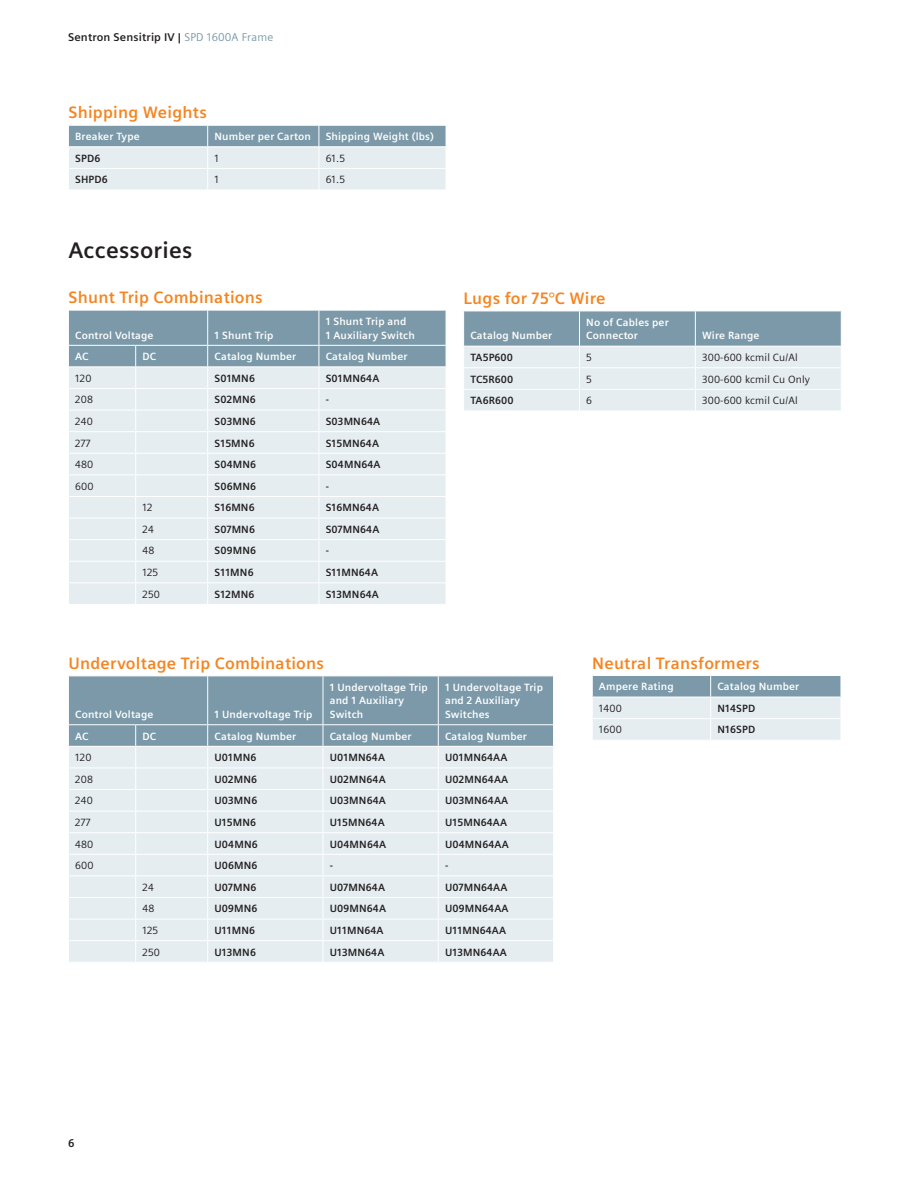
<style>
.page{position:relative;width:918px;height:1188px;background:#fff}
.page>*{position:absolute;margin:0;border:0;box-sizing:border-box;transform-origin:0 0}
._03__Body_text__9pt{font:700 22.5px "Siemens Sans";letter-spacing:.015em;color:#231f20}
._03__Body_text__9pt-2{font:700 16.5px "Siemens Sans";letter-spacing:.015em;color:#f58520}
._00__Header__footer{font:700 11.25px "Siemens Sans";letter-spacing:.015em;color:#231f20}
._03__Body_text__9pt-3{font:700 10.5px "Siemens Sans";letter-spacing:.015em;color:#231f20}
._03__Body_text__9pt-4{font:700 10.5px/13.6px "Siemens Sans";letter-spacing:.015em;color:#fff}
._03__Body_text__9pt-5{font:10.5px "Siemens Sans";letter-spacing:.015em;color:#231f20}
.s1{font-weight:400;color:#7b99a9}
</style>
<div class="page">
<svg style="left:68px;top:125px;width:378px;height:65px;background:#c5d4db"></svg>
<svg style="left:68px;top:310px;width:378px;height:294px;background:#d5e0e5"></svg>
<svg style="left:463px;top:311px;width:379px;height:100px;background:#c2d1d9"></svg>
<svg style="left:68px;top:676px;width:486px;height:286px;background:#cdd9e0"></svg>
<svg style="left:592px;top:675px;width:249px;height:65px;background:#c5d3db"></svg>
<p class="_00__Header__footer" style="left:68px;top:31px;width:207px">Sentron Sensitrip IV | <span class="s1">SPD 1600A Frame</span></p>
<p class="_03__Body_text__9pt-2" style="left:68px;top:103px;width:140px">Shipping Weights</p>
<p class="_03__Body_text__9pt-4" style="left:75px;top:130px;width:66px">Breaker Type</p>
<p class="_03__Body_text__9pt-4" style="left:214px;top:130px;width:98px">Number per Carton</p>
<p class="_03__Body_text__9pt-4" style="left:326px;top:130px;width:110px">Shipping Weight (lbs)</p>
<p class="_03__Body_text__9pt-3" style="left:75px;top:152px;width:27px">SPD6</p>
<p class="_03__Body_text__9pt-5" style="left:214px;top:152px;width:6px">1</p>
<p class="_03__Body_text__9pt-5" style="left:326px;top:152px;width:21px">61.5</p>
<p class="_03__Body_text__9pt-3" style="left:75px;top:174px;width:34px">SHPD6</p>
<p class="_03__Body_text__9pt-5" style="left:214px;top:174px;width:6px">1</p>
<p class="_03__Body_text__9pt-5" style="left:326px;top:174px;width:21px">61.5</p>
<p class="_03__Body_text__9pt" style="left:68px;top:238px;width:126px">Accessories</p>
<p class="_03__Body_text__9pt-2" style="left:68px;top:288px;width:196px">Shunt Trip Combinations</p>
<p class="_03__Body_text__9pt-4" style="left:75px;top:328px;width:80px">Control Voltage</p>
<p class="_03__Body_text__9pt-4" style="left:214px;top:328px;width:60px">1 Shunt Trip</p>
<p class="_03__Body_text__9pt-4" style="left:326px;top:315px;width:91px">1 Shunt Trip and<br>1 Auxiliary Switch</p>
<p class="_03__Body_text__9pt-4" style="left:75px;top:350px;width:15px">AC</p>
<p class="_03__Body_text__9pt-4" style="left:142px;top:350px;width:15px">DC</p>
<p class="_03__Body_text__9pt-4" style="left:214px;top:350px;width:83px">Catalog Number</p>
<p class="_03__Body_text__9pt-4" style="left:326px;top:350px;width:83px">Catalog Number</p>
<p class="_03__Body_text__9pt-5" style="left:75px;top:372px;width:18px">120</p>
<p class="_03__Body_text__9pt-3" style="left:214px;top:372px;width:42px">S01MN6</p>
<p class="_03__Body_text__9pt-3" style="left:326px;top:372px;width:55px">S01MN64A</p>
<p class="_03__Body_text__9pt-5" style="left:75px;top:394px;width:19px">208</p>
<p class="_03__Body_text__9pt-3" style="left:214px;top:394px;width:43px">S02MN6</p>
<p class="_03__Body_text__9pt-3" style="left:326px;top:394px;width:5px">-</p>
<p class="_03__Body_text__9pt-5" style="left:75px;top:415px;width:19px">240</p>
<p class="_03__Body_text__9pt-3" style="left:214px;top:415px;width:43px">S03MN6</p>
<p class="_03__Body_text__9pt-3" style="left:326px;top:415px;width:56px">S03MN64A</p>
<p class="_03__Body_text__9pt-5" style="left:75px;top:437px;width:17px">277</p>
<p class="_03__Body_text__9pt-3" style="left:214px;top:437px;width:42px">S15MN6</p>
<p class="_03__Body_text__9pt-3" style="left:326px;top:437px;width:55px">S15MN64A</p>
<p class="_03__Body_text__9pt-5" style="left:75px;top:459px;width:20px">480</p>
<p class="_03__Body_text__9pt-3" style="left:214px;top:459px;width:43px">S04MN6</p>
<p class="_03__Body_text__9pt-3" style="left:326px;top:459px;width:56px">S04MN64A</p>
<p class="_03__Body_text__9pt-5" style="left:75px;top:480px;width:20px">600</p>
<p class="_03__Body_text__9pt-3" style="left:214px;top:480px;width:43px">S06MN6</p>
<p class="_03__Body_text__9pt-3" style="left:326px;top:480px;width:5px">-</p>
<p class="_03__Body_text__9pt-5" style="left:142px;top:502px;width:12px">12</p>
<p class="_03__Body_text__9pt-3" style="left:214px;top:502px;width:42px">S16MN6</p>
<p class="_03__Body_text__9pt-3" style="left:326px;top:502px;width:55px">S16MN64A</p>
<p class="_03__Body_text__9pt-5" style="left:142px;top:523px;width:13px">24</p>
<p class="_03__Body_text__9pt-3" style="left:214px;top:523px;width:42px">S07MN6</p>
<p class="_03__Body_text__9pt-3" style="left:326px;top:523px;width:55px">S07MN64A</p>
<p class="_03__Body_text__9pt-5" style="left:142px;top:545px;width:14px">48</p>
<p class="_03__Body_text__9pt-3" style="left:214px;top:545px;width:43px">S09MN6</p>
<p class="_03__Body_text__9pt-3" style="left:326px;top:545px;width:5px">-</p>
<p class="_03__Body_text__9pt-5" style="left:142px;top:567px;width:17px">125</p>
<p class="_03__Body_text__9pt-3" style="left:214px;top:566px;width:41px">S11MN6</p>
<p class="_03__Body_text__9pt-3" style="left:326px;top:566px;width:54px">S11MN64A</p>
<p class="_03__Body_text__9pt-5" style="left:142px;top:588px;width:19px">250</p>
<p class="_03__Body_text__9pt-3" style="left:214px;top:588px;width:41px">S12MN6</p>
<p class="_03__Body_text__9pt-3" style="left:326px;top:588px;width:55px">S13MN64A</p>
<p class="_03__Body_text__9pt-2" style="left:464px;top:289px;width:144px">Lugs for 75°C Wire</p>
<p class="_03__Body_text__9pt-4" style="left:470px;top:329px;width:83px">Catalog Number</p>
<p class="_03__Body_text__9pt-4" style="left:586px;top:315px;width:84px">No of Cables per<br>Connector</p>
<p class="_03__Body_text__9pt-4" style="left:702px;top:329px;width:59px">Wire Range</p>
<p class="_03__Body_text__9pt-3" style="left:470px;top:351px;width:44px">TA5P600</p>
<p class="_03__Body_text__9pt-5" style="left:586px;top:351px;width:7px">5</p>
<p class="_03__Body_text__9pt-5" style="left:702px;top:351px;width:97px">300-600 kcmil Cu/Al</p>
<p class="_03__Body_text__9pt-3" style="left:470px;top:373px;width:45px">TC5R600</p>
<p class="_03__Body_text__9pt-5" style="left:586px;top:373px;width:7px">5</p>
<p class="_03__Body_text__9pt-5" style="left:702px;top:373px;width:110px">300-600 kcmil Cu Only</p>
<p class="_03__Body_text__9pt-3" style="left:470px;top:395px;width:45px">TA6R600</p>
<p class="_03__Body_text__9pt-5" style="left:586px;top:395px;width:7px">6</p>
<p class="_03__Body_text__9pt-5" style="left:702px;top:395px;width:97px">300-600 kcmil Cu/Al</p>
<p class="_03__Body_text__9pt-2" style="left:68px;top:654px;width:257px">Undervoltage Trip Combinations</p>
<p class="_03__Body_text__9pt-4" style="left:75px;top:708px;width:80px">Control Voltage</p>
<p class="_03__Body_text__9pt-4" style="left:214px;top:708px;width:99px">1 Undervoltage Trip</p>
<p class="_03__Body_text__9pt-4" style="left:330px;top:680px;width:99px">1 Undervoltage Trip and 1 Auxiliary<br>Switch</p>
<p class="_03__Body_text__9pt-4" style="left:445px;top:680px;width:99px">1 Undervoltage Trip and 2 Auxiliary<br>Switches</p>
<p class="_03__Body_text__9pt-4" style="left:75px;top:729px;width:15px">AC</p>
<p class="_03__Body_text__9pt-4" style="left:142px;top:729px;width:15px">DC</p>
<p class="_03__Body_text__9pt-4" style="left:214px;top:729px;width:83px">Catalog Number</p>
<p class="_03__Body_text__9pt-4" style="left:330px;top:729px;width:83px">Catalog Number</p>
<p class="_03__Body_text__9pt-4" style="left:445px;top:729px;width:83px">Catalog Number</p>
<p class="_03__Body_text__9pt-5" style="left:75px;top:752px;width:18px">120</p>
<p class="_03__Body_text__9pt-3" style="left:214px;top:752px;width:43px">U01MN6</p>
<p class="_03__Body_text__9pt-3" style="left:330px;top:752px;width:57px">U01MN64A</p>
<p class="_03__Body_text__9pt-3" style="left:445px;top:752px;width:64px">U01MN64AA</p>
<p class="_03__Body_text__9pt-5" style="left:75px;top:773px;width:19px">208</p>
<p class="_03__Body_text__9pt-3" style="left:214px;top:773px;width:44px">U02MN6</p>
<p class="_03__Body_text__9pt-3" style="left:330px;top:773px;width:58px">U02MN64A</p>
<p class="_03__Body_text__9pt-3" style="left:445px;top:773px;width:65px">U02MN64AA</p>
<p class="_03__Body_text__9pt-5" style="left:75px;top:795px;width:19px">240</p>
<p class="_03__Body_text__9pt-3" style="left:214px;top:795px;width:44px">U03MN6</p>
<p class="_03__Body_text__9pt-3" style="left:330px;top:795px;width:58px">U03MN64A</p>
<p class="_03__Body_text__9pt-3" style="left:445px;top:795px;width:65px">U03MN64AA</p>
<p class="_03__Body_text__9pt-5" style="left:75px;top:816px;width:17px">277</p>
<p class="_03__Body_text__9pt-3" style="left:214px;top:816px;width:43px">U15MN6</p>
<p class="_03__Body_text__9pt-3" style="left:330px;top:816px;width:56px">U15MN64A</p>
<p class="_03__Body_text__9pt-3" style="left:445px;top:816px;width:64px">U15MN64AA</p>
<p class="_03__Body_text__9pt-5" style="left:75px;top:838px;width:20px">480</p>
<p class="_03__Body_text__9pt-3" style="left:214px;top:838px;width:45px">U04MN6</p>
<p class="_03__Body_text__9pt-3" style="left:330px;top:838px;width:58px">U04MN64A</p>
<p class="_03__Body_text__9pt-3" style="left:445px;top:838px;width:65px">U04MN64AA</p>
<p class="_03__Body_text__9pt-5" style="left:75px;top:860px;width:20px">600</p>
<p class="_03__Body_text__9pt-3" style="left:214px;top:860px;width:45px">U06MN6</p>
<p class="_03__Body_text__9pt-3" style="left:330px;top:860px;width:5px">-</p>
<p class="_03__Body_text__9pt-3" style="left:445px;top:860px;width:5px">-</p>
<p class="_03__Body_text__9pt-5" style="left:142px;top:881px;width:13px">24</p>
<p class="_03__Body_text__9pt-3" style="left:214px;top:881px;width:43px">U07MN6</p>
<p class="_03__Body_text__9pt-3" style="left:330px;top:881px;width:57px">U07MN64A</p>
<p class="_03__Body_text__9pt-3" style="left:445px;top:881px;width:64px">U07MN64AA</p>
<p class="_03__Body_text__9pt-5" style="left:142px;top:903px;width:14px">48</p>
<p class="_03__Body_text__9pt-3" style="left:214px;top:903px;width:45px">U09MN6</p>
<p class="_03__Body_text__9pt-3" style="left:330px;top:903px;width:58px">U09MN64A</p>
<p class="_03__Body_text__9pt-3" style="left:445px;top:903px;width:65px">U09MN64AA</p>
<p class="_03__Body_text__9pt-5" style="left:142px;top:924px;width:17px">125</p>
<p class="_03__Body_text__9pt-3" style="left:214px;top:924px;width:42px">U11MN6</p>
<p class="_03__Body_text__9pt-3" style="left:330px;top:924px;width:55px">U11MN64A</p>
<p class="_03__Body_text__9pt-3" style="left:445px;top:924px;width:63px">U11MN64AA</p>
<p class="_03__Body_text__9pt-5" style="left:142px;top:946px;width:19px">250</p>
<p class="_03__Body_text__9pt-3" style="left:214px;top:946px;width:43px">U13MN6</p>
<p class="_03__Body_text__9pt-3" style="left:330px;top:946px;width:56px">U13MN64A</p>
<p class="_03__Body_text__9pt-3" style="left:445px;top:946px;width:63px">U13MN64AA</p>
<p class="_03__Body_text__9pt-2" style="left:592px;top:654px;width:169px">Neutral Transformers</p>
<p class="_03__Body_text__9pt-4" style="left:599px;top:680px;width:76px">Ampere Rating</p>
<p class="_03__Body_text__9pt-4" style="left:717px;top:680px;width:83px">Catalog Number</p>
<p class="_03__Body_text__9pt-5" style="left:599px;top:702px;width:25px">1400</p>
<p class="_03__Body_text__9pt-3" style="left:717px;top:702px;width:39px">N14SPD</p>
<p class="_03__Body_text__9pt-5" style="left:599px;top:724px;width:24px">1600</p>
<p class="_03__Body_text__9pt-3" style="left:717px;top:724px;width:39px">N16SPD</p>
<p class="_00__Header__footer" style="left:68px;top:1137px;width:8px">6</p>
</div>
